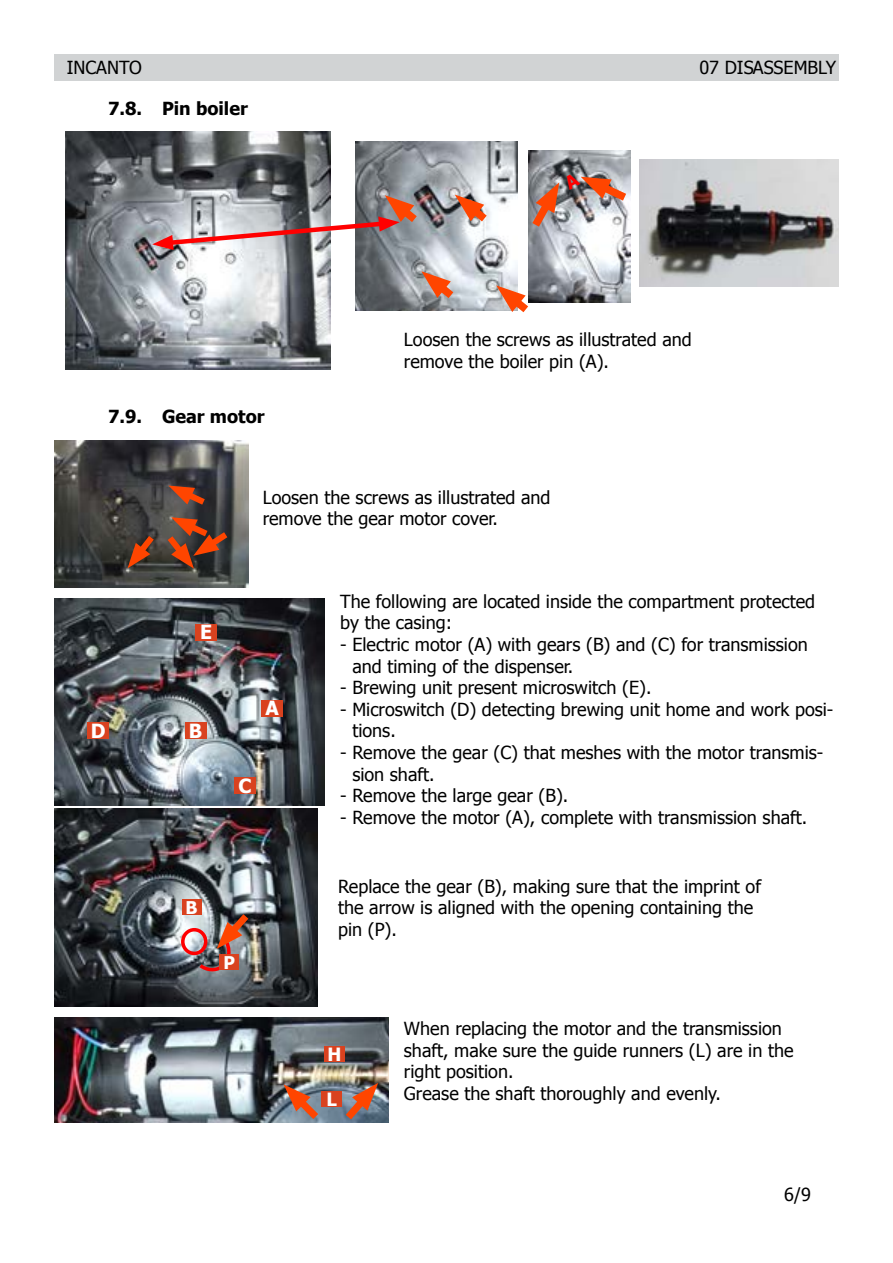
<style>
.page{position:relative;width:893px;height:1263px;background:#fff}
.page>*{position:absolute;margin:0;border:0;box-sizing:border-box;transform-origin:0 0}
.t1{font:700 19.5px "Tahoma";color:#fff}
.t2{font:700 18.3px "Tahoma";color:#fff}
.t3{font:18px/21.6px "Tahoma";color:#000}
.t4{font:700 18px "Tahoma";color:#000}
.t5{font:700 17.55px "Tahoma";color:#fff}
</style>
<div class="page">
<div style="left:54px;top:54px;width:785px;height:27px;background:#d1d3d4"></div>
<img style="left:66px;top:131px;width:264px;height:238px">
<img style="left:639px;top:160px;width:200px;height:126px">
<img style="left:356px;top:142px;width:161px;height:169px">
<svg style="left:455px;top:195px;width:40px;height:34px"></svg>
<svg style="left:421px;top:271px;width:40px;height:35px"></svg>
<svg style="left:496px;top:285px;width:40px;height:28px"></svg>
<img style="left:529px;top:150px;width:101px;height:152px">
<svg style="left:152px;top:195px;width:273px;height:55px;background:#ae999b"></svg>
<img style="left:54px;top:598px;width:271px;height:207px">
<div style="left:195px;top:623px;width:22px;height:17px;background:#d9421f"></div>
<div style="left:261px;top:699px;width:22px;height:17px;background:#d9421f"></div>
<div style="left:185px;top:722px;width:21px;height:17px;background:#d9421f"></div>
<div style="left:234px;top:777px;width:22px;height:16px;background:#d9421f"></div>
<div style="left:87px;top:722px;width:22px;height:17px;background:#d9421f"></div>
<img style="left:54px;top:809px;width:263px;height:197px">
<div style="left:182px;top:900px;width:19px;height:15px;background:#d9421f"></div>
<img style="left:196px;top:907px;width:59px;height:64px">
<div style="left:181px;top:928px;width:26px;height:27px;border:4px solid #f00;border-radius:50%"></div>
<img style="left:54px;top:1017px;width:334px;height:105px">
<div style="left:324px;top:1046px;width:21px;height:16px;background:#d9421f"></div>
<div style="left:321px;top:1091px;width:21px;height:16px;background:#d9421f"></div>
<svg style="left:338px;top:1083px;width:40px;height:40px;background:#946d66"></svg>
<svg style="left:284px;top:1084px;width:42px;height:39px;background:#a0786f"></svg>
<img style="left:54px;top:441px;width:195px;height:146px">
<svg style="left:128px;top:484px;width:106px;height:85px;background:#5f4034"></svg>
<svg style="left:528px;top:173px;width:103px;height:62px;background:#b8a09a"></svg>
<p class="t3" style="left:67px;top:56px;width:77px">INCANTO</p>
<p class="t3" style="left:699px;top:56px;width:138px">07 DISASSEMBLY</p>
<p class="t4" style="left:108px;top:96px;width:141px">7.8. Pin boiler</p>
<p class="t4" style="left:108px;top:404px;width:158px">7.9. Gear motor</p>
<p class="t3" style="left:404px;top:328px;width:289px">Loosen the screws as illustrated and remove the boiler pin (A).</p>
<p class="t1" style="left:91px;top:717px;width:16px">D</p>
<p class="t3" style="left:263px;top:485px;width:289px">Loosen the screws as illustrated and remove the gear motor cover.</p>
<p class="t1" style="left:200px;top:619px;width:13px">E</p>
<p class="t1" style="left:189px;top:717px;width:15px">B</p>
<p class="t1" style="left:265px;top:695px;width:15px">A</p>
<p class="t1" style="left:239px;top:772px;width:15px">C</p>
<p class="t5" style="left:186px;top:895px;width:14px">B</p>
<p class="t5" style="left:223px;top:950px;width:13px">P</p>
<p class="t3" style="left:340px;top:590px;width:476px">The following are located inside the compartment protected by the casing:</p>
<p class="t3" style="left:352px;top:633px;width:457px;text-indent:-12px">- Electric motor (A) with gears (B) and (C) for transmission and timing of the dispenser.</p>
<p class="t3" style="left:340px;top:676px;width:313px">- Brewing unit present microswitch (E).</p>
<p class="t3" style="left:352px;top:698px;width:483px;text-indent:-12px">- Microswitch (D) detecting brewing unit home and work posi&shy;tions.</p>
<p class="t3" style="left:352px;top:741px;width:472px;text-indent:-12px">- Remove the gear (C) that meshes with the motor transmis&shy;sion shaft.</p>
<p class="t3" style="left:340px;top:784px;width:230px">- Remove the large gear (B).</p>
<p class="t3" style="left:340px;top:806px;width:469px">- Remove the motor (A), complete with transmission shaft.</p>
<p class="t3" style="left:338px;top:874px;width:424px">Replace the gear (B), making sure that the imprint of the arrow is aligned with the opening containing the pin (P).</p>
<p class="t2" style="left:327px;top:1041px;width:15px">H</p>
<p class="t2" style="left:326px;top:1086px;width:12px">L</p>
<p class="t3" style="left:404px;top:1017px;width:391px">When replacing the motor and the transmission shaft, make sure the guide runners (L) are in the right position.<br>Grease the shaft thoroughly and evenly.</p>
<p class="t3" style="left:784px;top:1183px;width:28px">6/9</p>
</div>
